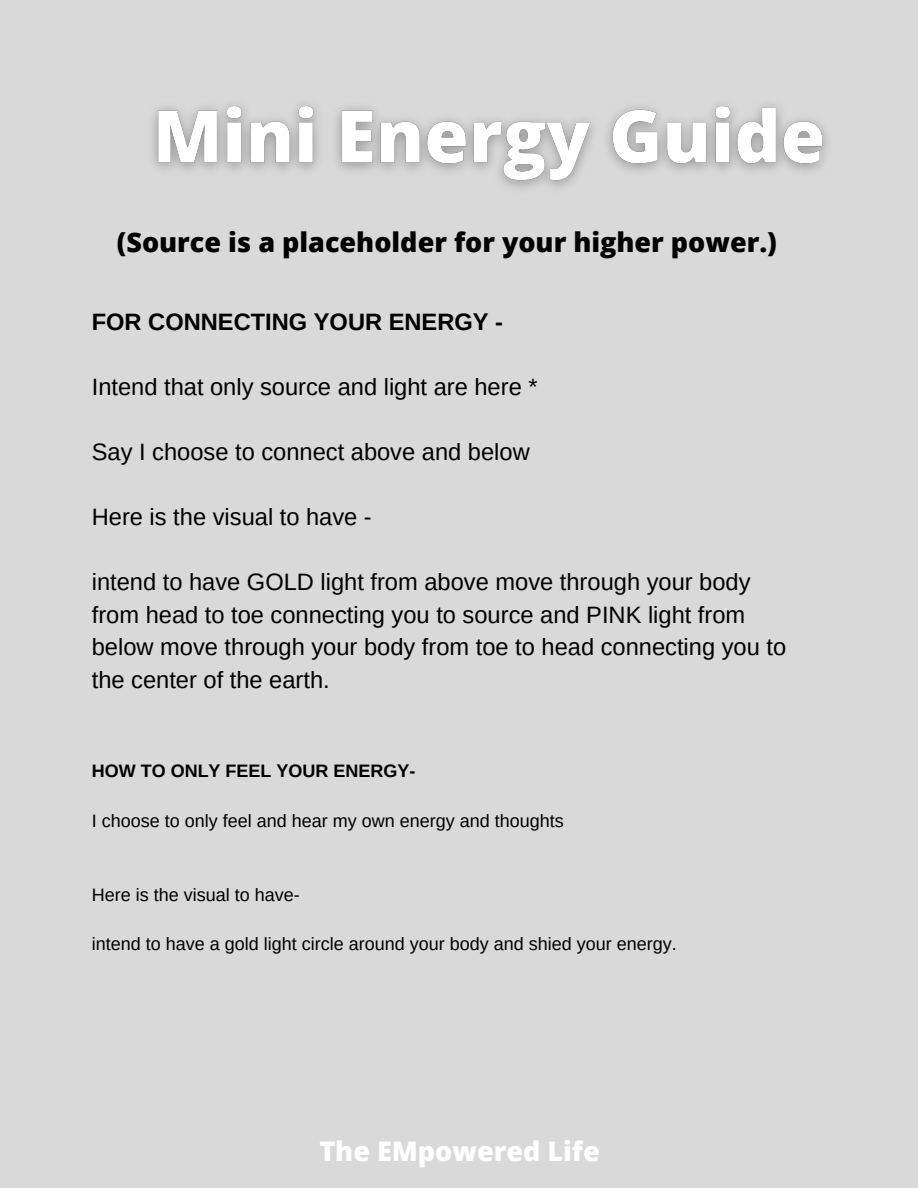
<style>
.page{position:relative;width:918px;height:1188px;background:#d9d9d9}
.page>*{position:absolute;margin:0;border:0;box-sizing:border-box;transform-origin:0 0}
.t1{font:800 27px "Open Sans";color:#000}
.t2{font:800 27px "Open Sans";color:#fff}
.t3{font:23.7px/32.5px "Arimo";color:#000}
.t4{font:700 23.7px "Arimo";color:#000}
.t5{font:18px "Arimo";color:#000}
.t6{font:700 18px "Arimo";color:#000}
</style>
<div class="page">
<img style="left:152px;top:104px;width:675px;height:84px">
<p class="t1" style="left:117px;top:224px;width:662px">(Source is a placeholder for your higher power.)</p>
<p class="t4" style="left:92px;top:308px;width:413px">FOR CONNECTING YOUR ENERGY -</p>
<p class="t3" style="left:92px;top:370px;width:447px">Intend that only source and light are here *</p>
<p class="t3" style="left:92px;top:435px;width:439px">Say I choose to connect above and below</p>
<p class="t3" style="left:92px;top:500px;width:282px">Here is the visual to have -</p>
<p class="t3" style="left:92px;top:565px;width:696px">intend to have GOLD light from above move through your body from head to toe connecting you to source and PINK light from below move through your body from toe to head connecting you to the center of the earth.</p>
<p class="t6" style="left:92px;top:761px;width:325px">HOW TO ONLY FEEL YOUR ENERGY-</p>
<p class="t5" style="left:92px;top:810px;width:473px">I choose to only feel and hear my own energy and thoughts</p>
<p class="t5" style="left:92px;top:885px;width:209px">Here is the visual to have-</p>
<p class="t5" style="left:92px;top:934px;width:587px">intend to have a gold light circle around your body and shied your energy.</p>
<p class="t2" style="left:319px;top:1132px;width:282px">The EMpowered Life</p>
</div>
